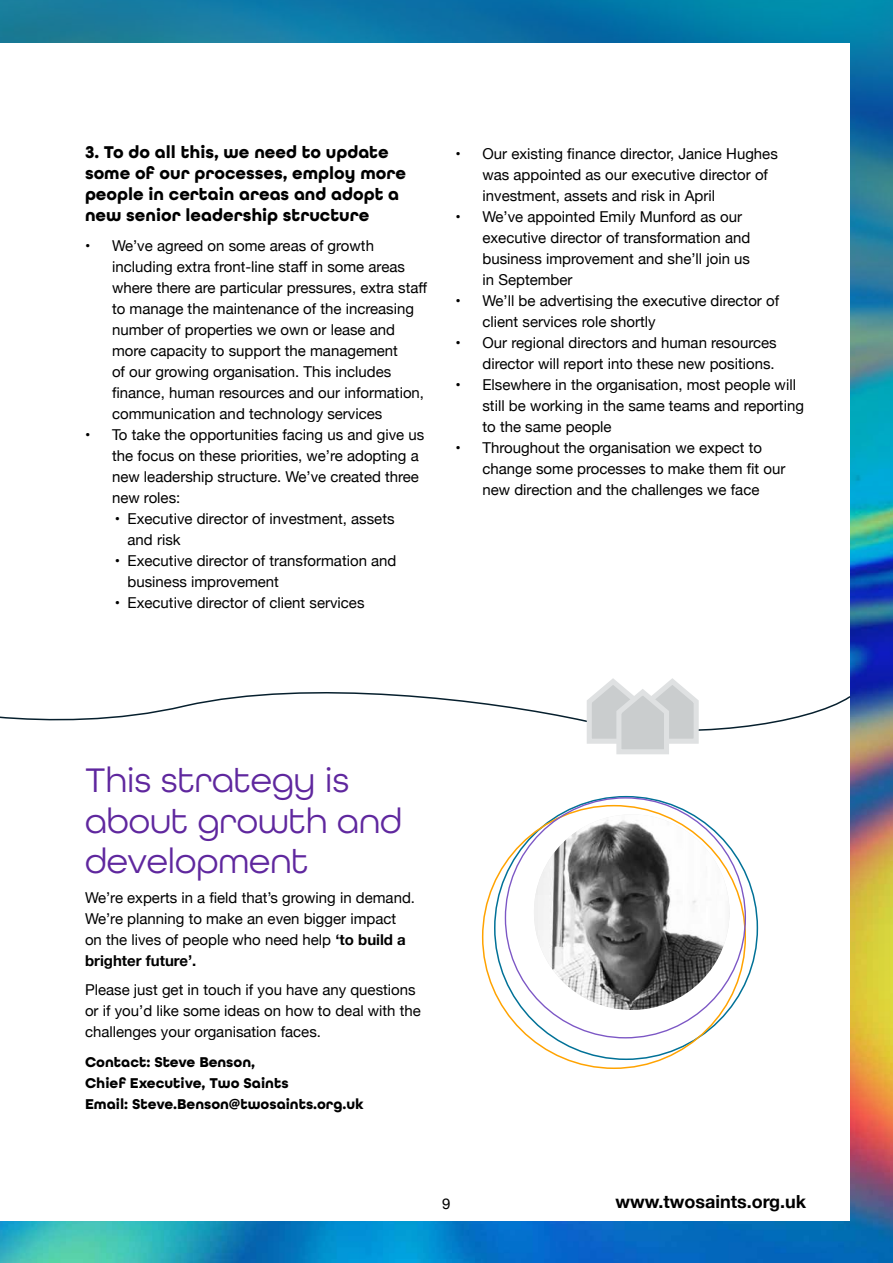
<style>
.page{position:relative;width:893px;height:1263px;background:#fff}
.page>*{position:absolute;margin:0;border:0;box-sizing:border-box;transform-origin:0 0}
.t1{font:36px/40.5px "All Round Gothic";color:#5f279e}
.t2{font:700 18px/21px "All Round Gothic";color:#000}
.t3{font:700 18px "Helvetica Neue";color:#000}
.t4{font:15px/21px "Helvetica Neue";color:#000}
.t5{font:700 15px/21px "All Round Gothic";color:#000}
.s1{font-weight:700}
</style>
<div class="page">
<img style="left:0;top:0;width:893px;height:1263px">
<div style="left:0;top:43px;width:850px;height:1177px;background:#fff"></div>
<svg style="left:0;top:676px;width:852px;height:68px"></svg>
<svg style="left:584px;top:676px;width:117px;height:79px"></svg>
<img style="left:534px;top:814px;width:195px;height:196px;border-radius:98px">
<p class="t2" style="left:85px;top:142px;width:323px">3. To do all this, we need to update some of our processes, employ more people in certain areas and adopt a new senior leadership structure</p>
<p class="t4" style="left:112px;top:236px;width:317px;text-indent:-27px">• We’ve agreed on some areas of growth including extra front-line staff in some areas where there are particular pressures, extra staff to manage the maintenance of the increasing number of properties we own or lease and more capacity to support the management<br>of our growing organisation. This includes finance, human resources and our information, communication and technology services</p>
<p class="t4" style="left:112px;top:425px;width:314px;text-indent:-27px">• To take the opportunities facing us and give us the focus on these priorities, we’re adopting a new leadership structure. We’ve created three new roles:</p>
<p class="t4" style="left:128px;top:509px;width:268px;text-indent:-13px">• Executive director of investment, assets and risk</p>
<p class="t4" style="left:128px;top:551px;width:270px;text-indent:-13px">• Executive director of transformation and business improvement</p>
<p class="t4" style="left:115px;top:593px;width:251px">• Executive director of client services</p>
<p class="t4" style="left:482px;top:144px;width:297px;text-indent:-27px">• Our existing finance director, Janice Hughes was appointed as our executive director of investment, assets and risk in April</p>
<p class="t4" style="left:482px;top:207px;width:269px;text-indent:-27px">• We’ve appointed Emily Munford as our executive director of transformation and business improvement and she’ll join us in September</p>
<p class="t4" style="left:482px;top:291px;width:298px;text-indent:-27px">• We’ll be advertising the executive director of client services role shortly</p>
<p class="t4" style="left:455px;top:333px;width:323px;text-align:right">• Our regional directors and human resources director will report into these new positions.</p>
<p class="t4" style="left:482px;top:375px;width:323px;text-indent:-27px">• Elsewhere in the organisation, most people will still be working in the same teams and reporting to the same people</p>
<p class="t4" style="left:482px;top:438px;width:304px;text-indent:-27px">• Throughout the organisation we expect to change some processes to make them fit our new direction and the challenges we face</p>
<h1 class="t1" style="left:85px;top:759px;width:319px">This strategy is about growth and development</h1>
<p class="t4" style="left:85px;top:888px;width:332px">We’re experts in a field that’s growing in demand.<br>We’re planning to make an even bigger impact on the lives of people who need help <span class="s1">‘to build a brighter future’.</span></p>
<p class="t4" style="left:85px;top:980px;width:337px">Please just get in touch if you have any questions or if you’d like some ideas on how to deal with the challenges your organisation faces.</p>
<p class="t5" style="left:85px;top:1051px;width:280px">Contact: Steve Benson,<br>Chief Executive, Two Saints<br>Email: Steve.Benson@twosaints.org.uk</p>
<p class="t4" style="left:442px;top:1194px;width:10px">9</p>
<p class="t3" style="left:615px;top:1188px;width:192px">www.twosaints.org.uk</p>
</div>
